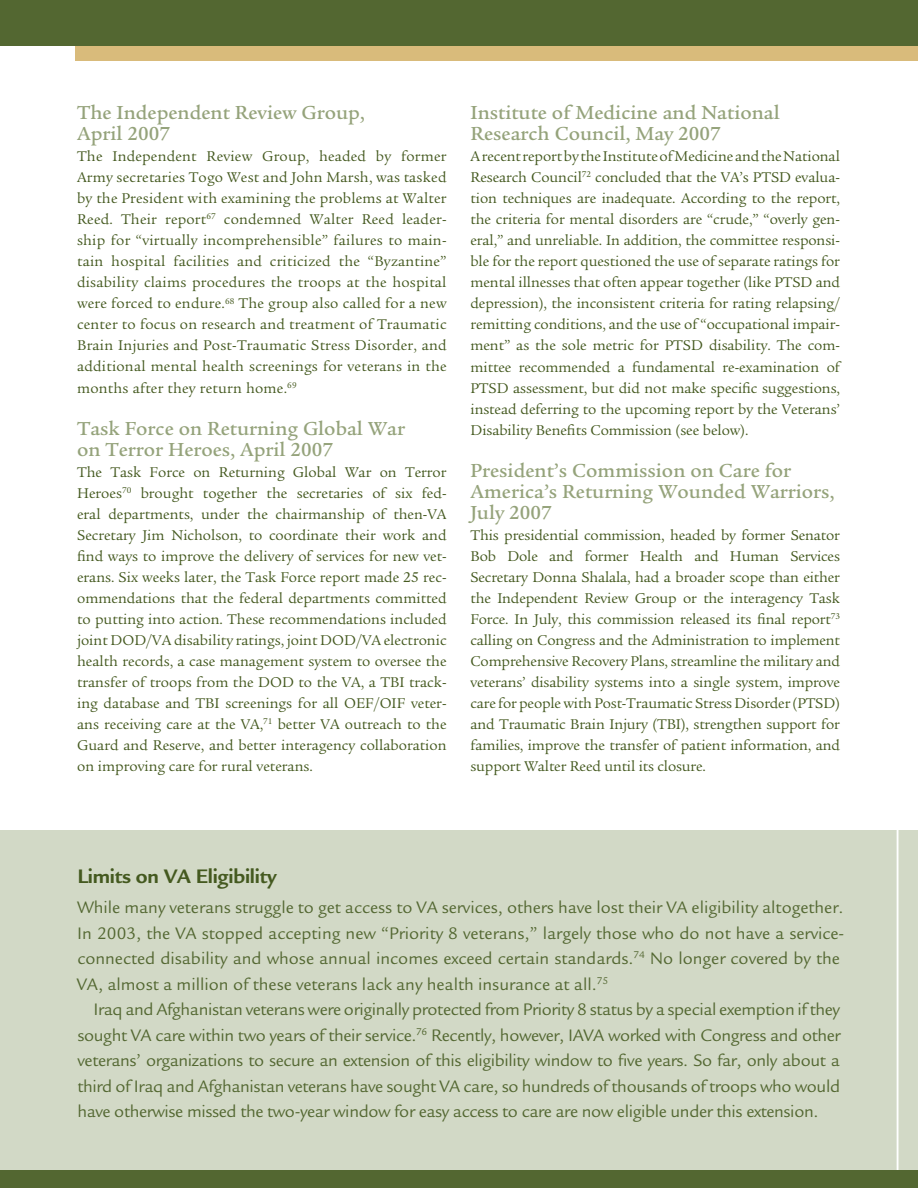
<style>
.page{position:relative;width:918px;height:1188px;background:#fff}
.page>*{position:absolute;margin:0;border:0;box-sizing:border-box;transform-origin:0 0}
.t1{font:700 20.25px "Legacy Sans";letter-spacing:-.01em;color:#44591f}
.t2{font:500 19.5px/21px "Legacy Serif";color:#95a37b}
.t3{font:17.25px/25.5px "Legacy Sans";color:#536731}
.t4{font:14.7px/21px "Legacy Serif";color:#44591f;text-align:justify}
</style>
<div class="page">
<div style="left:76px;top:0;width:842px;height:61px;background:#d9bb7b"></div>
<div style="left:0;top:0;width:918px;height:45px;background:#536731"></div>
<div style="left:0;top:830px;width:918px;height:358px;background:#d2d9c6"></div>
<hr style="left:897px;top:796px;width:1px;height:392px;background:#fff">
<div style="left:0;top:1171px;width:918px;height:17px;background:#536731"></div>
<h2 class="t2" style="left:77px;top:102px;width:289px">The Independent Review Group,<br>April 2007</h2>
<p class="t4" style="left:77px;top:146px;width:371px">The Independent Review Group, headed by former Army secretaries Togo West and John Marsh, was tasked by the President with examining the problems at Walter Reed. Their report<sup>67</sup> condemned Walter Reed leader&shy;ship for “virtually incomprehensible” failures to main&shy;tain hospital facilities and criticized the “Byzantine” disability claims procedures the troops at the hospital were forced to endure.<sup>68</sup> The group also called for a new center to focus on research and treatment of Traumatic Brain Injuries and Post-Traumatic Stress Disorder, and additional mental health screenings for veterans in the months after they return home.<sup>69</sup></p>
<h2 class="t2" style="left:77px;top:418px;width:329px">Task Force on Returning Global War on Terror Heroes, April 2007</h2>
<p class="t4" style="left:77px;top:462px;width:371px">The Task Force on Returning Global War on Terror Heroes<sup>70</sup> brought together the secretaries of six fed&shy;eral departments, under the chairmanship of then-VA Secretary Jim Nicholson, to coordinate their work and find ways to improve the delivery of services for new vet&shy;erans. Six weeks later, the Task Force report made 25 rec&shy;ommendations that the federal departments committed to putting into action. These recommendations included joint DOD/VA disability ratings, joint DOD/VA electronic health records, a case management system to oversee the transfer of troops from the DOD to the VA, a TBI track&shy;ing database and TBI screenings for all OEF/OIF veter&shy;ans receiving care at the VA,<sup>71</sup> better VA outreach to the Guard and Reserve, and better interagency collaboration on improving care for rural veterans.</p>
<h2 class="t2" style="left:470px;top:102px;width:311px">Institute of Medicine and National<br>Research Council, May 2007</h2>
<p class="t4" style="left:470px;top:146px;width:371px">A recent report by the Institute of Medicine and the National Research Council<sup>72</sup> concluded that the VA’s PTSD evalua&shy;tion techniques are inadequate. According to the report, the criteria for mental disorders are “crude,” “overly gen&shy;eral,” and unreliable. In addition, the committee responsi&shy;ble for the report questioned the use of separate ratings for mental illnesses that often appear together (like PTSD and depression), the inconsistent criteria for rating relapsing/ remitting conditions, and the use of “occupational impair&shy;ment” as the sole metric for PTSD disability. The com&shy;mittee recommended a fundamental re-examination of PTSD assessment, but did not make specific suggestions, instead deferring to the upcoming report by the Veterans’ Disability Benefits Commission (see below).</p>
<h2 class="t2" style="left:470px;top:460px;width:366px">President’s Commission on Care for<br>America’s Returning Wounded Warriors,<br>July 2007</h2>
<p class="t4" style="left:470px;top:525px;width:371px">This presidential commission, headed by former Senator Bob Dole and former Health and Human Services Secretary Donna Shalala, had a broader scope than either the Independent Review Group or the interagency Task Force. In July, this commission released its final report<sup>73 </sup>calling on Congress and the Administration to implement Comprehensive Recovery Plans, streamline the military and veterans’ disability systems into a single system, improve care for people with Post-Traumatic Stress Disorder (PTSD) and Traumatic Brain Injury (TBI), strengthen support for families, improve the transfer of patient information, and support Walter Reed until its closure.</p>
<h1 class="t1" style="left:77px;top:864px;width:201px">Limits on VA Eligibility</h1>
<p class="t3" style="left:77px;top:895px;width:769px">While many veterans struggle to get access to VA services, others have lost their VA eligibility altogether.<br>In 2003, the VA stopped accepting new “Priority 8 veterans,” largely those who do not have a service&shy;connected disability and whose annual incomes exceed certain standards.<sup>74</sup> No longer covered by the VA, almost a million of these veterans lack any health insurance at all.<sup>75</sup></p>
<p class="t3" style="left:77px;top:997px;width:765px;text-align:justify;text-indent:16px">Iraq and Afghanistan veterans were originally protected from Priority 8 status by a special exemption if they sought VA care within two years of their service.<sup>76</sup> Recently, however, IAVA worked with Congress and other veterans’ organizations to secure an extension of this eligibility window to five years. So far, only about a third of Iraq and Afghanistan veterans have sought VA care, so hundreds of thousands of troops who would have otherwise missed the two-year window for easy access to care are now eligible under this extension.</p>
</div>
